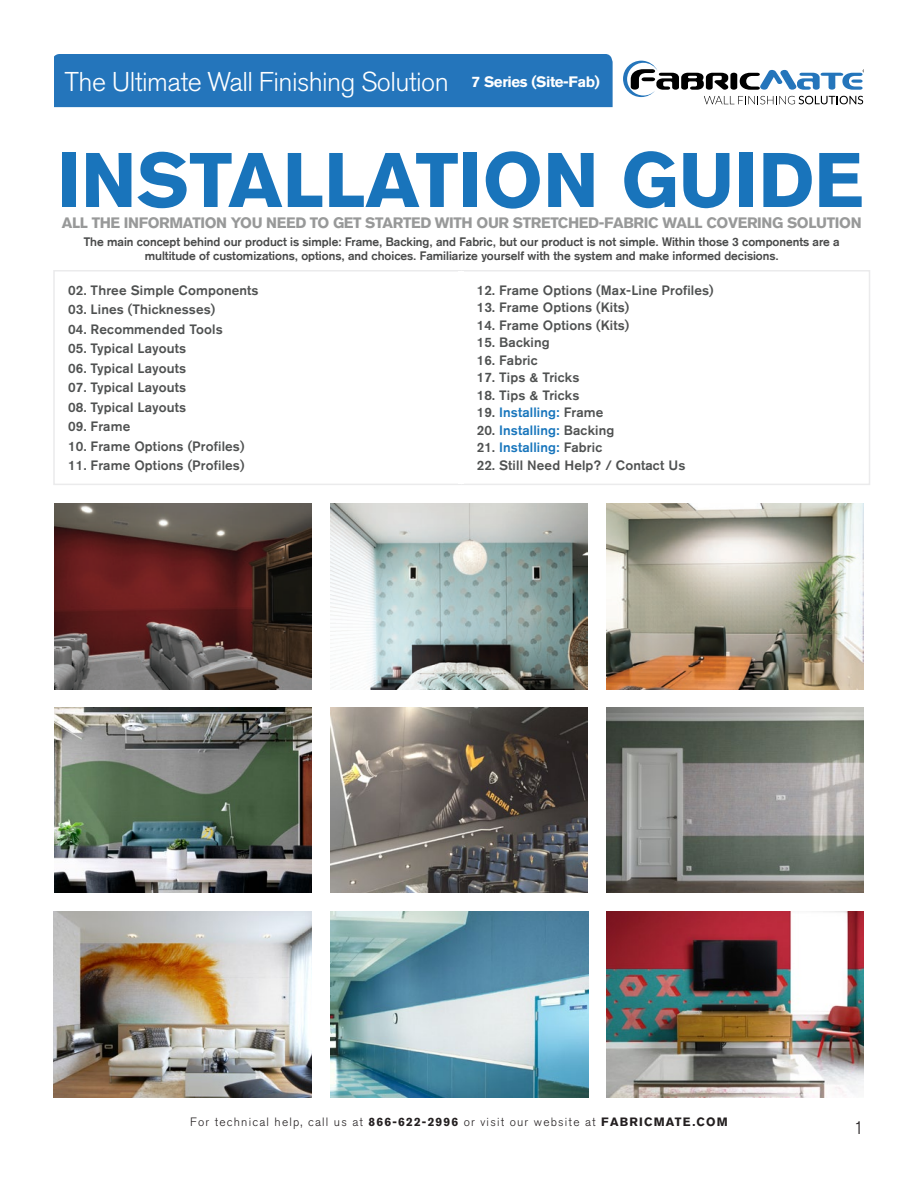
<style>
.page{position:relative;width:918px;height:1188px;background:#fff}
.page>*{position:absolute;margin:0;border:0;box-sizing:border-box;transform-origin:0 0}
.t1{font:700 76.5px "Akzidenz Grotesk BQ";color:#1974bb}
.t2{font:300 27px "Akzidenz Grotesk BQ";letter-spacing:-.02em;color:#fff}
.t3{font:300 18px "Akzidenz Grotesk BQ";color:#231f20}
.t4{font:700 15px "Akzidenz Grotesk BQ";letter-spacing:-.025em;color:#989999}
.t5{font:700 15px "Akzidenz Grotesk BQ";letter-spacing:-.025em;color:#fff}
.t6{font:500 13.5px "Akzidenz Grotesk BQ";letter-spacing:.01em;color:#4f5151}
.t7{font:500 13.5px "Akzidenz Grotesk BQ";letter-spacing:.01em;color:#1775bc}
.t8{font:700 12px/14.4px "Akzidenz Grotesk";color:#494a4a;text-align:center}
.t9{font:300 12px "Akzidenz Grotesk BQ";letter-spacing:.1em;color:#231f20}
.s1{color:#4f5151}
.s2{font-weight:700}
</style>
<div class="page">
<div style="left:54px;top:54px;width:559px;height:53px;background:#2475bb"></div>
<svg style="left:623px;top:61px;width:241px;height:43px"></svg>
<img style="left:606px;top:503px;width:258px;height:186px">
<img style="left:330px;top:503px;width:258px;height:186px">
<img style="left:606px;top:912px;width:258px;height:185px">
<img style="left:330px;top:912px;width:258px;height:185px">
<img style="left:606px;top:707px;width:258px;height:186px">
<img style="left:54px;top:503px;width:258px;height:186px">
<img style="left:54px;top:707px;width:258px;height:186px">
<div style="left:53px;top:270px;width:409px;height:215px;border:2px solid #ebebec"></div>
<img style="left:330px;top:707px;width:258px;height:186px">
<div style="left:462px;top:270px;width:408px;height:215px;border:2px solid #ebebec"></div>
<div style="left:459px;top:272px;width:5px;height:212px;background:#fff"></div>
<img style="left:53px;top:912px;width:258px;height:185px">
<p class="t2" style="left:65px;top:67px;width:386px">The Ultimate Wall Finishing Solution</p>
<p class="t5" style="left:472px;top:73px;width:130px">7 Series (Site-Fab)</p>
<p class="t1" style="left:57px;top:136px;width:808px">INSTALLATION GUIDE</p>
<p class="t4" style="left:62px;top:214px;width:801px">ALL THE INFORMATION YOU NEED TO GET STARTED WITH OUR STRETCHED-FABRIC WALL COVERING SOLUTION</p>
<p class="t8" style="left:84px;top:234px;width:757px">The main concept behind our product is simple: Frame, Backing, and Fabric, but our product is not simple. Within those 3 components are a multitude of customizations, options, and choices. Familiarize yourself with the system and make informed decisions.</p>
<p class="t6" style="left:68px;top:282px;width:192px">02. Three Simple Components</p>
<p class="t6" style="left:68px;top:301px;width:149px">03. Lines (Thicknesses)</p>
<p class="t6" style="left:68px;top:321px;width:156px">04. Recommended Tools</p>
<p class="t6" style="left:68px;top:340px;width:119px">05. Typical Layouts</p>
<p class="t6" style="left:68px;top:360px;width:119px">06. Typical Layouts</p>
<p class="t6" style="left:68px;top:379px;width:119px">07. Typical Layouts</p>
<p class="t6" style="left:68px;top:399px;width:119px">08. Typical Layouts</p>
<p class="t6" style="left:68px;top:418px;width:64px">09. Frame</p>
<p class="t6" style="left:68px;top:438px;width:178px">10. Frame Options (Profiles)</p>
<p class="t6" style="left:68px;top:457px;width:178px">11. Frame Options (Profiles)</p>
<p class="t6" style="left:477px;top:282px;width:238px">12. Frame Options (Max-Line Profiles)</p>
<p class="t6" style="left:477px;top:299px;width:154px">13. Frame Options (Kits)</p>
<p class="t6" style="left:477px;top:317px;width:154px">14. Frame Options (Kits)</p>
<p class="t6" style="left:477px;top:334px;width:74px">15. Backing</p>
<p class="t6" style="left:477px;top:352px;width:62px">16. Fabric</p>
<p class="t6" style="left:477px;top:369px;width:104px">17. Tips &amp; Tricks</p>
<p class="t6" style="left:477px;top:387px;width:104px">18. Tips &amp; Tricks</p>
<p class="t7" style="left:477px;top:404px;width:128px"><span class="s1">19.</span> Installing: <span class="s1">Frame</span></p>
<p class="t7" style="left:477px;top:422px;width:139px"><span class="s1">20.</span> Installing: <span class="s1">Backing</span></p>
<p class="t7" style="left:477px;top:439px;width:127px"><span class="s1">21.</span> Installing: <span class="s1">Fabric</span></p>
<p class="t6" style="left:477px;top:457px;width:210px">22. Still Need Help? / Contact Us</p>
<p class="t9" style="left:190px;top:1116px;width:539px">For technical help, call us at <span class="s2">866-622-2996</span> or visit our website at <span class="s2">FABRICMATE.COM</span></p>
<h3 class="t3" style="left:854px;top:1118px;width:12px">1</h3>
</div>
